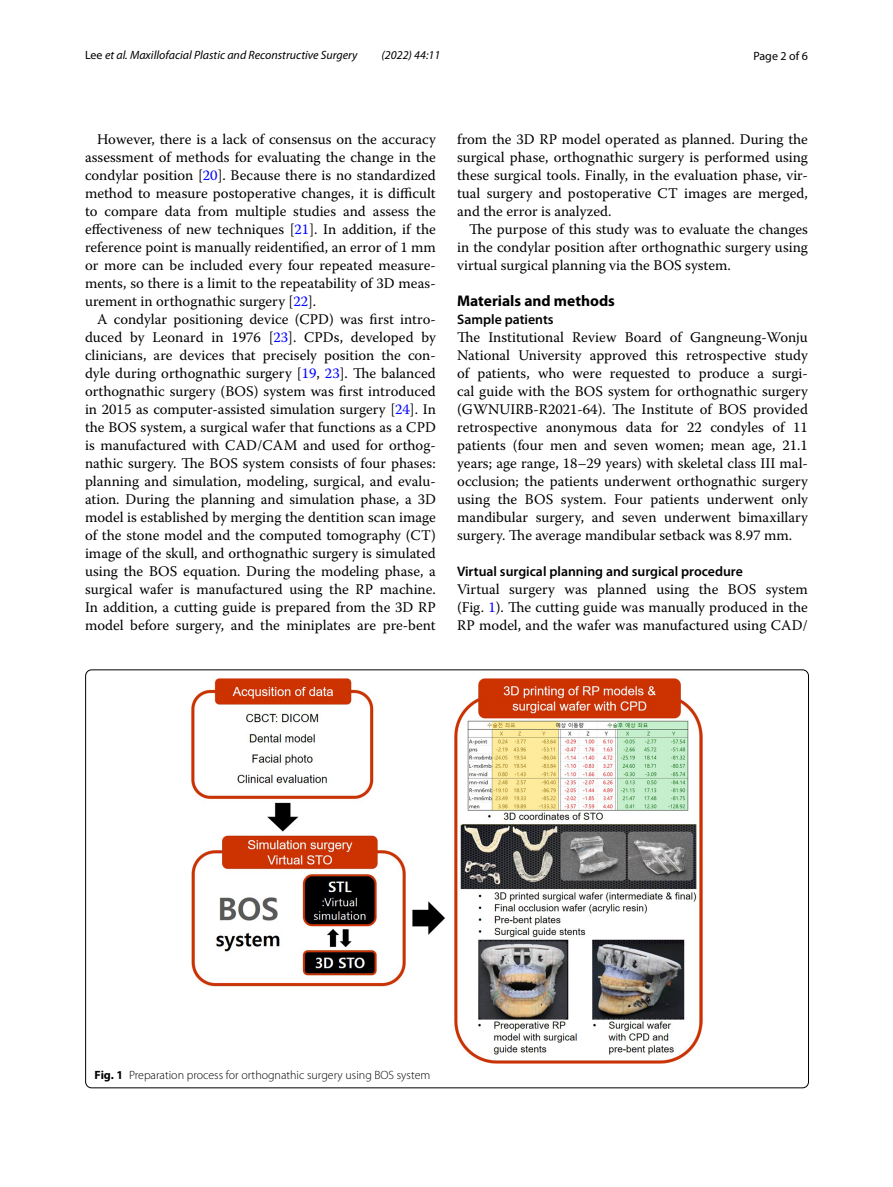
<style>
.page{position:relative;width:893px;height:1187px;background:#fff}
.page>*{position:absolute;margin:0;border:0;box-sizing:border-box;transform-origin:0 0}
.t1{font:700 15.45px "Myriad Pro";color:#000}
.t2{font:14.7px/18px "Warnock Pro";color:#000;text-align:justify}
.t3{font:600 13.8px "Myriad Pro";color:#000}
.t4{font:italic 12px "Myriad Pro";color:#000}
.t5{font:300 12px "Myriad Pro";color:#000}
.t6{font:12px "Myriad Pro";color:#000}
.s1{font-style:normal}
.s2{color:#00f}
.s3{font-weight:700}
</style>
<div class="page">
<img style="left:192px;top:678px;width:510px;height:385px">
<p class="t4" style="left:85px;top:48px;width:274px"><span class="s1">Lee</span> et al. Maxillofacial Plastic and Reconstructive Surgery</p>
<p class="t4" style="left:382px;top:48px;width:60px">(2022) 44:11</p>
<p class="t6" style="left:753px;top:48px;width:56px">Page 2 of 6</p>
<p class="t2" style="left:85px;top:130px;width:352px;text-indent:12px">However, there is a lack of consensus on the accuracy assessment of methods for evaluating the change in the condylar position [<span class="s2">20</span>]. Because there is no standardized method to measure postoperative changes, it is difficult to compare data from multiple studies and assess the effectiveness of new techniques [<span class="s2">21</span>]. In addition, if the reference point is manually reidentified, an error of 1 mm or more can be included every four repeated measure&shy;ments, so there is a limit to the repeatability of 3D meas&shy;urement in orthognathic surgery [<span class="s2">22</span>].</p>
<p class="t2" style="left:85px;top:310px;width:352px;text-indent:12px">A condylar positioning device (CPD) was first intro&shy;duced by Leonard in 1976 [<span class="s2">23</span>]. CPDs, developed by clinicians, are devices that precisely position the con&shy;dyle during orthognathic surgery [<span class="s2">19</span>, <span class="s2">23</span>]. The balanced orthognathic surgery (BOS) system was first introduced in 2015 as computer-assisted simulation surgery [<span class="s2">24</span>]. In the BOS system, a surgical wafer that functions as a CPD is manufactured with CAD/CAM and used for orthog&shy;nathic surgery. The BOS system consists of four phases: planning and simulation, modeling, surgical, and evalu&shy;ation. During the planning and simulation phase, a 3D model is established by merging the dentition scan image of the stone model and the computed tomography (CT) image of the skull, and orthognathic surgery is simulated using the BOS equation. During the modeling phase, a surgical wafer is manufactured using the RP machine.<br>In addition, a cutting guide is prepared from the 3D RP model before surgery, and the miniplates are pre-bent</p>
<p class="t2" style="left:457px;top:130px;width:352px">from the 3D RP model operated as planned. During the surgical phase, orthognathic surgery is performed using these surgical tools. Finally, in the evaluation phase, vir&shy;tual surgery and postoperative CT images are merged, and the error is analyzed.</p>
<p class="t2" style="left:457px;top:220px;width:352px;text-indent:12px">The purpose of this study was to evaluate the changes in the condylar position after orthognathic surgery using virtual surgical planning via the BOS system.</p>
<p class="t1" style="left:457px;top:290px;width:159px">Materials and methods</p>
<p class="t3" style="left:457px;top:310px;width:98px">Sample patients</p>
<p class="t2" style="left:457px;top:328px;width:352px">The Institutional Review Board of Gangneung-Wonju National University approved this retrospective study of patients, who were requested to produce a surgi&shy;cal guide with the BOS system for orthognathic surgery (GWNUIRB-R2021-64). The Institute of BOS provided retrospective anonymous data for 22 condyles of 11 patients (four men and seven women; mean age, 21.1 years; age range, 18–29 years) with skeletal class III mal&shy;occlusion; the patients underwent orthognathic surgery using the BOS system. Four patients underwent only mandibular surgery, and seven underwent bimaxillary surgery. The average mandibular setback was 8.97 mm.</p>
<p class="t3" style="left:457px;top:562px;width:287px">Virtual surgical planning and surgical procedure</p>
<p class="t2" style="left:457px;top:580px;width:352px">Virtual surgery was planned using the BOS system (Fig. <span class="s2">1</span>). The cutting guide was manually produced in the RP model, and the wafer was manufactured using CAD/</p>
<p class="t5" style="left:95px;top:1067px;width:337px"><span class="s3">Fig. 1</span> Preparation process for orthognathic surgery using BOS system</p>
</div>
